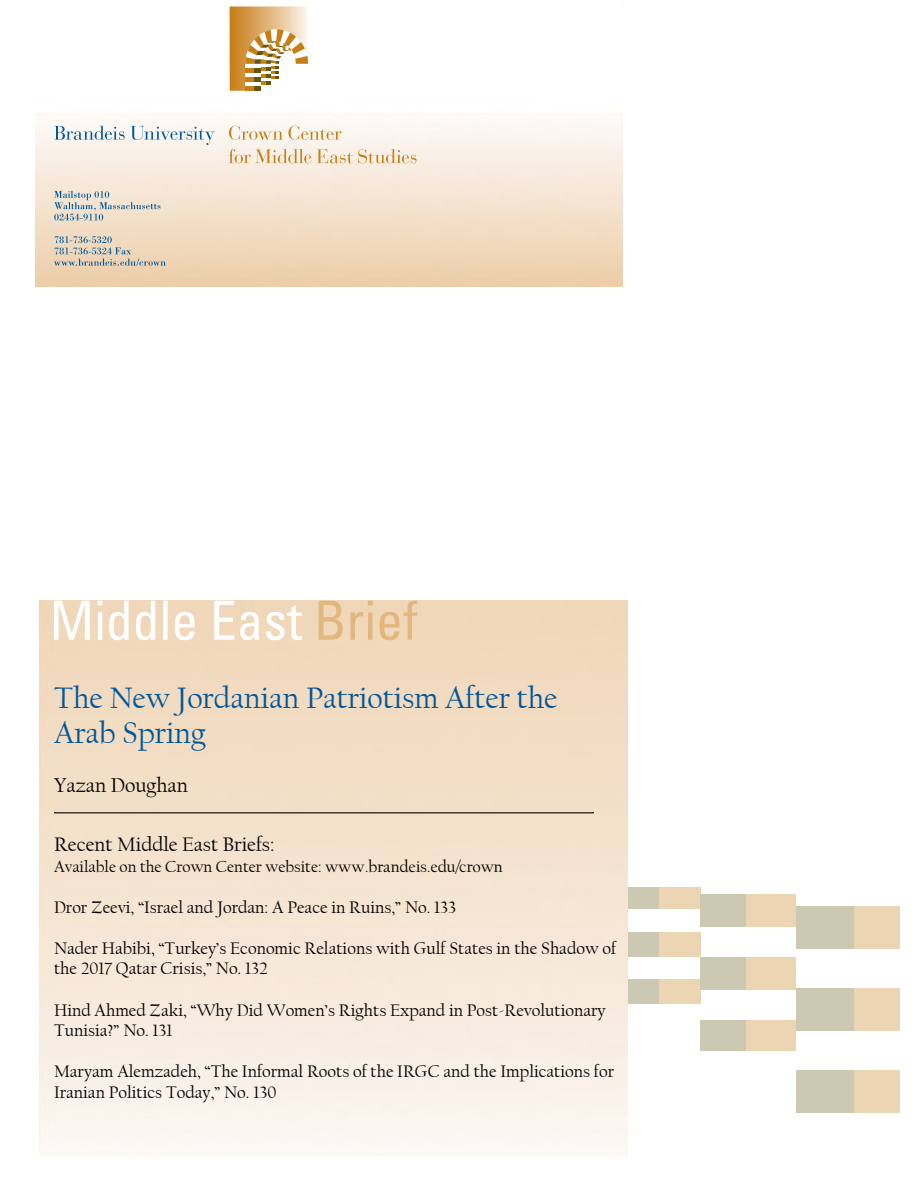
<style>
.page{position:relative;width:918px;height:1188px;background:#fff}
.page>*{position:absolute;margin:0;border:0;box-sizing:border-box;transform-origin:0 0}
.MEB_Title{font:31.05px/34.5px "Californian FB";color:#00589c}
.MEB_Body_Text{font:21px "Californian FB";color:#000}
.MEB_Body_Text-2{font:20.55px "Californian FB";color:#000}
.MEB_Title-2{font:17.55px/20.5px "Californian FB";color:#000}
.MEB_Body_Text-3{font:16.5px "Californian FB";color:#000}
.s1{font-family:"LTC Californian MEB Text text";font-size:17.55px}
</style>
<div class="page">
<svg style="left:230px;top:7px;width:78px;height:84px"></svg>
<svg style="left:628px;top:887px;width:271px;height:226px"></svg>
<svg style="left:229px;top:126px;width:112px;height:14px"></svg>
<svg style="left:229px;top:149px;width:187px;height:14px;background:#eed8bb"></svg>
<svg style="left:54px;top:601px;width:248px;height:39px"></svg>
<svg style="left:319px;top:601px;width:98px;height:39px;background:#ebcba4"></svg>
<svg style="left:54px;top:125px;width:161px;height:20px"></svg>
<svg style="left:54px;top:191px;width:106px;height:30px;background:#d4d1c8"></svg>
<svg style="left:54px;top:236px;width:112px;height:30px;background:#d2c7b5"></svg>
<hr style="left:54px;top:812px;width:540px;height:1px;background:#000">
<p class="MEB_Title" style="left:54px;top:681px;width:505px">The New Jordanian Patriotism After the<br>Arab Spring</p>
<p class="MEB_Body_Text" style="left:54px;top:773px;width:136px">Yazan Doughan</p>
<p class="MEB_Body_Text-2" style="left:54px;top:833px;width:222px">Recent Middle East Briefs:</p>
<p class="MEB_Body_Text-3" style="left:54px;top:857px;width:451px">Available on the Crown Center website: <span class="s1">www.brandeis.edu/crown</span></p>
<p class="MEB_Title-2" style="left:54px;top:897px;width:404px">Dror Zeevi, “Israel and Jordan: A Peace in Ruins,” No. 133</p>
<p class="MEB_Title-2" style="left:54px;top:938px;width:564px">Nader Habibi, “Turkey’s Economic Relations with Gulf States in the Shadow of the 2017 Qatar Crisis,” No. 132</p>
<p class="MEB_Title-2" style="left:54px;top:1000px;width:553px">Hind Ahmed Zaki, “Why Did Women’s Rights Expand in Post-Revolutionary<br>Tunisia?” No. 131</p>
<p class="MEB_Title-2" style="left:54px;top:1061px;width:562px">Maryam Alemzadeh, “The Informal Roots of the IRGC and the Implications for<br>Iranian Politics Today,” No. 130</p>
</div>
